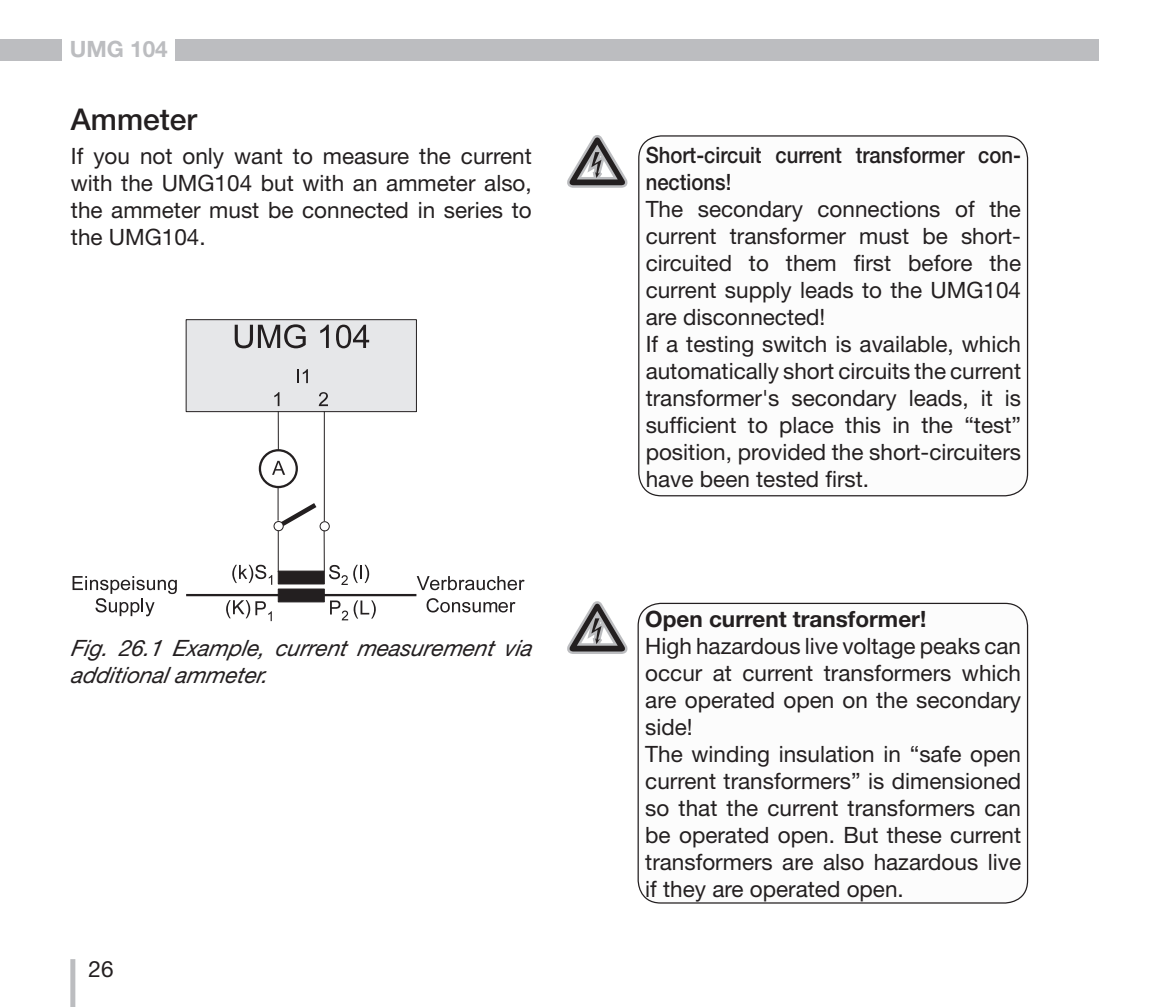
<style>
.page{position:relative;width:1170px;height:1007px;background:#fff}
.page>*{position:absolute;margin:0;border:0;box-sizing:border-box;transform-origin:0 0}
.t1{font:500 30px "Helvetica Neue LT";color:#231f20}
.t2{font:22.5px/27px "Helvetica Neue LT";color:#231f20}
.t3{font:italic 22.5px/27px "Helvetica Neue LT";color:#231f20}
.t4{font:500 22.5px/27px "Helvetica Neue LT";color:#231f20;scale:.9 1}
.t5{font:700 22.5px "Helvetica Neue LT";color:#231f20}
.t6{font:700 22.5px "Helvetica Neue LT";color:#bcbdc0}
</style>
<div class="page">
<div style="left:70px;top:958px;width:5px;height:48px;background:#bcbdc0"></div>
<div style="left:175px;top:39px;width:923px;height:21px;background:#bcbdc0"></div>
<div style="left:0;top:39px;width:62px;height:21px;background:#bcbdc0"></div>
<div style="left:637px;top:602px;width:391px;height:301px;border:1px solid #231f20;border-radius:22px"></div>
<hr style="left:186px;top:594px;width:230px;height:2px;background:#231f20">
<svg style="left:73px;top:576px;width:104px;height:40px"></svg>
<svg style="left:416px;top:576px;width:108px;height:14px"></svg>
<svg style="left:426px;top:598px;width:89px;height:14px"></svg>
<hr style="left:278px;top:530px;width:1px;height:42px;background:#231f20">
<hr style="left:324px;top:411px;width:1px;height:110px;background:#231f20">
<svg style="left:274px;top:498px;width:47px;height:34px"></svg>
<div style="left:274px;top:521px;width:9px;height:9px;background:#fefefe;border-radius:50%"></div>
<div style="left:273px;top:521px;width:11px;height:10px;border:1px solid #231f20;border-radius:50%"></div>
<div style="left:319px;top:521px;width:11px;height:10px;border:1px solid #231f20;border-radius:50%"></div>
<div style="left:259px;top:449px;width:39px;height:39px;border:2px solid #231f20;border-radius:50%"></div>
<svg style="left:272px;top:461px;width:13px;height:13px"></svg>
<hr style="left:278px;top:411px;width:1px;height:39px;background:#231f20">
<hr style="left:277px;top:487px;width:1px;height:33px;background:#231f20">
<hr style="left:323px;top:530px;width:2px;height:41px;background:#231f20">
<svg style="left:226px;top:564px;width:150px;height:57px"></svg>
<svg style="left:185px;top:319px;width:232px;height:93px;background:#d6d7d9"></svg>
<svg style="left:567px;top:601px;width:61px;height:53px"></svg>
<svg style="left:567px;top:135px;width:61px;height:53px"></svg>
<p class="t6" style="left:70px;top:35px;width:99px">UMG 104</p>
<h1 class="t1" style="left:71px;top:101px;width:128px">Ammeter</h1>
<p class="t2" style="left:71px;top:142px;width:462px;text-align:justify">If you not only want to measure the current with the UMG104 but with an ammeter also, the ammeter must be connected in series to the UMG104.</p>
<p class="t3" style="left:71px;top:634px;width:467px">Fig. 26.1 Example, current measurement via additional ammeter.</p>
<p class="t2" style="left:89px;top:954px;width:27px">26</p>
<p class="t4" style="left:645px;top:141px;width:418px">Short-circuit current transformer con&shy;nections!</p>
<p class="t2" style="left:645px;top:195px;width:377px">The secondary connections of the current transformer must be short&shy;circuited to them first before the current supply leads to the UMG104 are disconnected!<br>If a testing switch is available, which automatically short circuits the current transformer's secondary leads, it is sufficient to place this in the “test” position, provided the short-circuiters have been tested first.</p>
<p class="t5" style="left:645px;top:605px;width:282px">Open current transformer!</p>
<p class="t2" style="left:645px;top:632px;width:377px">High hazardous live voltage peaks can occur at current transformers which are operated open on the secondary side!<br>The winding insulation in “safe open current transformers” is dimensioned so that the current transformers can be operated open. But these current transformers are also hazardous live if they are operated open.</p>
</div>
